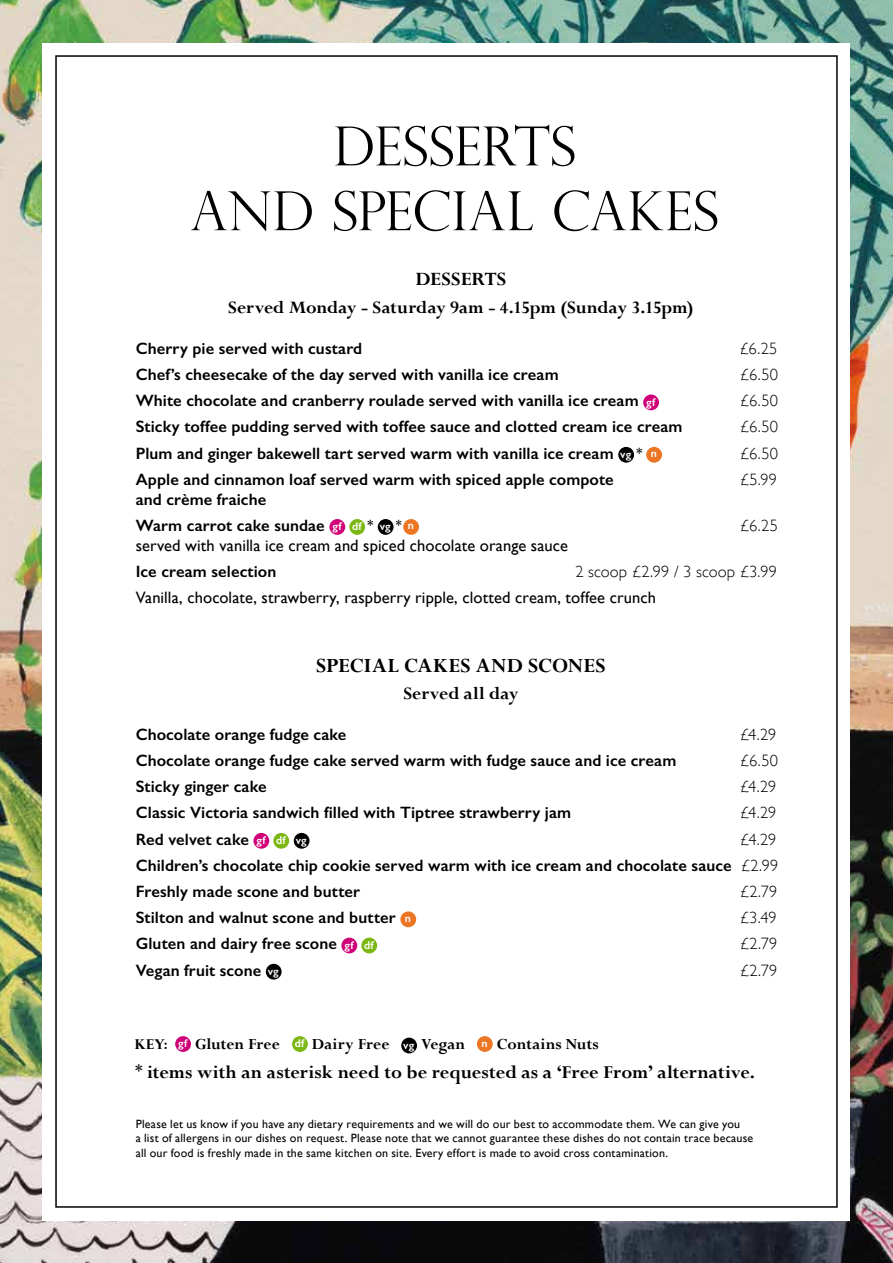
<style>
.page{position:relative;width:893px;height:1263px;background:#fff}
.page>*{position:absolute;margin:0;border:0;box-sizing:border-box;transform-origin:0 0}
.t1{font:300 54px/64.8px "Perpetua Titling";letter-spacing:.01em;color:#000;text-align:center}
.t2{font:700 22.5px "Perpetua";letter-spacing:.01em;color:#000}
.t3{font:700 21px "Perpetua";letter-spacing:.01em;color:#000}
.t4{font:700 20.25px "Perpetua";color:#000}
.t5{font:700 19.5px "Perpetua";letter-spacing:-.005em;color:#000}
.t6{font:700 17.25px "Perpetua";letter-spacing:.005em;color:#000}
.t7{font:600 16.5px/26.2px "Gill Sans";letter-spacing:.005em;color:#000}
.t8{font:16.5px "Gill Sans";letter-spacing:.005em;color:#000}
.t9{font:300 16.5px "Gill Sans";color:#000}
.t10{font:12px/14.4px "Gill Sans";letter-spacing:.015em;color:#000}
.s1{font-size:11.25px;color:#fff}
.s2{font-family:"American Typewriter";font-weight:400}
.s3{font-weight:300}
.s4{font-family:"Perpetua Titling";font-size:13.5px}
.s5{font-family:"Gill Sans";font-weight:600;font-size:11.25px;color:#fff}
</style>
<div class="page">
<img style="left:0;top:0;width:893px;height:1263px">
<div style="left:43px;top:43px;width:807px;height:1177px;background:#fff"></div>
<div style="left:643px;top:394px;width:16px;height:16px;background:#cf0078;border-radius:50%"></div>
<div style="left:618px;top:447px;width:16px;height:16px;background:#000;border-radius:50%"></div>
<div style="left:646px;top:447px;width:16px;height:16px;background:#ec7624;border-radius:50%"></div>
<div style="left:329px;top:519px;width:16px;height:16px;background:#cf0078;border-radius:50%"></div>
<div style="left:349px;top:519px;width:16px;height:16px;background:#7db713;border-radius:50%"></div>
<div style="left:378px;top:519px;width:16px;height:16px;background:#000;border-radius:50%"></div>
<div style="left:403px;top:519px;width:16px;height:16px;background:#ec7624;border-radius:50%"></div>
<div style="left:253px;top:833px;width:16px;height:16px;background:#cf0078;border-radius:50%"></div>
<div style="left:273px;top:833px;width:16px;height:16px;background:#7db713;border-radius:50%"></div>
<div style="left:294px;top:833px;width:16px;height:16px;background:#000;border-radius:50%"></div>
<div style="left:400px;top:911px;width:16px;height:16px;background:#ec7624;border-radius:50%"></div>
<div style="left:341px;top:938px;width:16px;height:15px;background:#cf0078;border-radius:50%"></div>
<div style="left:361px;top:938px;width:16px;height:15px;background:#7db713;border-radius:50%"></div>
<div style="left:266px;top:964px;width:16px;height:15px;background:#000;border-radius:50%"></div>
<div style="left:175px;top:1036px;width:16px;height:16px;background:#cf0078;border-radius:50%"></div>
<div style="left:292px;top:1036px;width:16px;height:16px;background:#7db713;border-radius:50%"></div>
<div style="left:401px;top:1038px;width:16px;height:15px;background:#000;border-radius:50%"></div>
<div style="left:477px;top:1036px;width:16px;height:16px;background:#ec7624;border-radius:50%"></div>
<h1 class="t1" style="left:190px;top:113px;width:530px">DESSERTS<br>AND SPECIAL CAKES</h1>
<p class="t3" style="left:415px;top:266px;width:93px">DESSERTS</p>
<p class="t5" style="left:228px;top:295px;width:467px">Served Monday - Saturday 9am - 4.15pm (Sunday 3.15pm)</p>
<p class="t7" style="left:136px;top:335px;width:228px">Cherry pie served with custard</p>
<p class="t9" style="left:739px;top:335px;width:40px">£6.25</p>
<p class="t7" style="left:136px;top:361px;width:424px">Chef’s cheesecake of the day served with vanilla ice cream</p>
<p class="t9" style="left:740px;top:362px;width:39px">£6.50</p>
<p class="t7" style="left:136px;top:387px;width:521px">White chocolate and cranberry roulade served with vanilla ice cream <span class="s1">gf</span></p>
<p class="t9" style="left:740px;top:388px;width:39px">£6.50</p>
<p class="t7" style="left:136px;top:414px;width:548px">Sticky toffee pudding served with toffee sauce and clotted cream ice cream</p>
<p class="t9" style="left:740px;top:414px;width:39px">£6.50</p>
<p class="t7" style="left:136px;top:440px;width:523px">Plum and ginger bakewell tart served warm with vanilla ice cream <span class="s1">vg</span> <span class="s2">*</span> <span class="s1">n</span></p>
<p class="t9" style="left:740px;top:440px;width:39px">£6.50</p>
<p class="t7" style="left:136px;top:466px;width:480px">Apple and cinnamon loaf served warm with spiced apple compote</p>
<p class="t9" style="left:740px;top:466px;width:39px">£5.99</p>
<p class="t7" style="left:136px;top:486px;width:280px">and crème fraiche<br>Warm carrot cake sundae <span class="s1">gf df</span> <span class="s2">*</span> <span class="s1">vg</span> <span class="s2">*</span> <span class="s1">n</span></p>
<p class="t9" style="left:740px;top:512px;width:40px">£6.25</p>
<p class="t8" style="left:136px;top:535px;width:434px">served with vanilla ice cream and spiced chocolate orange sauce</p>
<p class="t7" style="left:136px;top:558px;width:142px">Ice cream selection</p>
<p class="t9" style="left:575px;top:558px;width:203px">2 scoop £2.99 / 3 scoop £3.99</p>
<p class="t8" style="left:136px;top:588px;width:522px">Vanilla, chocolate, strawberry, raspberry ripple, clotted cream, toffee crunch</p>
<h2 class="t2" style="left:316px;top:651px;width:291px">SPECIAL CAKES AND SCONES</h2>
<p class="t5" style="left:403px;top:681px;width:117px">Served all day</p>
<p class="t7" style="left:136px;top:721px;width:212px">Chocolate orange fudge cake</p>
<p class="t9" style="left:740px;top:721px;width:38px">£4.29</p>
<p class="t7" style="left:136px;top:747px;width:542px">Chocolate orange fudge cake served warm with fudge sauce and ice cream</p>
<p class="t9" style="left:740px;top:748px;width:39px">£6.50</p>
<p class="t7" style="left:136px;top:773px;width:132px">Sticky ginger cake</p>
<p class="t9" style="left:740px;top:774px;width:38px">£4.29</p>
<p class="t7" style="left:136px;top:800px;width:437px">Classic Victoria sandwich filled with Tiptree strawberry jam</p>
<p class="t9" style="left:740px;top:800px;width:38px">£4.29</p>
<p class="t7" style="left:136px;top:826px;width:172px">Red velvet cake <span class="s1">gf df vg</span></p>
<p class="t7" style="left:136px;top:826px;width:644px;text-align:justify;text-indent:604px"><span class="s3">£4.29<br></span>Children’s chocolate chip cookie served warm with ice cream and chocolate sauce <span class="s3">£2.99<br></span>Freshly made scone and butter</p>
<p class="t9" style="left:740px;top:878px;width:39px">£2.79</p>
<p class="t7" style="left:136px;top:904px;width:277px">Stilton and walnut scone and butter <span class="s1">n</span></p>
<p class="t9" style="left:740px;top:905px;width:38px">£3.49</p>
<p class="t7" style="left:136px;top:930px;width:239px">Gluten and dairy free scone <span class="s1">gf df</span></p>
<p class="t9" style="left:740px;top:931px;width:39px">£2.79</p>
<p class="t7" style="left:136px;top:957px;width:145px">Vegan fruit scone <span class="s1">vg</span></p>
<p class="t9" style="left:740px;top:957px;width:39px">£2.79</p>
<p class="t6" style="left:135px;top:1033px;width:466px"><span class="s4">KEY:</span> <span class="s5">gf</span> Gluten Free <span class="s5">df</span> Dairy Free <span class="s5">vg</span> Vegan <sup>n</sup> Contains Nuts</p>
<p class="t4" style="left:133px;top:1059px;width:624px"><span class="s2">*</span> items with an asterisk need to be requested as a ‘Free From’ alternative.</p>
<p class="t10" style="left:136px;top:1116px;width:619px">Please let us know if you have any dietary requirements and we will do our best to accommodate them. We can give you<br>a list of allergens in our dishes on request. Please note that we cannot guarantee these dishes do not contain trace because all our food is freshly made in the same kitchen on site. Every effort is made to avoid cross contamination.</p>
</div>
